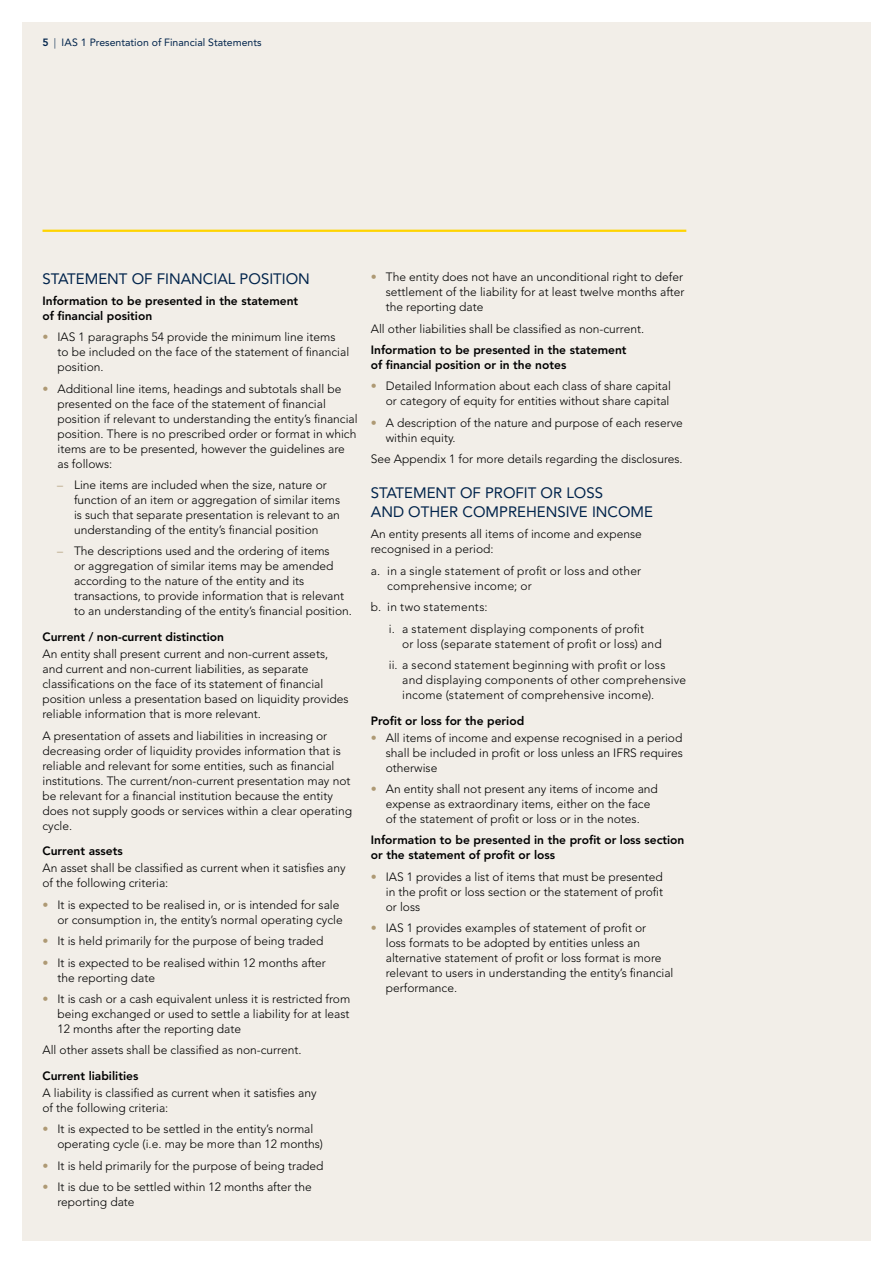
<style>
.page{position:relative;width:893px;height:1263px;background:#fff}
.page>*{position:absolute;margin:0;border:0;box-sizing:border-box;transform-origin:0 0}
.t1{font:15px/19.5px "Avenir LT Std";color:#00234b}
.t2{font:300 12px/15px "Avenir LT Std";color:#000}
.t3{font:800 12px/15px "Avenir LT Std";color:#000}
.t4{font:10.5px "Avenir LT Std";color:#00234b}
.s1{font-weight:800}
.s2{font-weight:300}
.s3{color:#ae9974}
</style>
<div class="page">
<div style="left:22px;top:22px;width:848px;height:1218px;background:#f2eee8"></div>
<hr style="left:43px;top:230px;width:643px;height:2px;background:#ffd400">
<p class="t4" style="left:43px;top:37px;width:221px"><span class="s1">5</span> <span class="s2">|</span> IAS 1 Presentation of Financial Statements</p>
<p class="t1" style="left:43px;top:269px;width:269px">STATEMENT OF FINANCIAL POSITION</p>
<p class="t3" style="left:43px;top:293px;width:257px">Information to be presented in the statement of financial position</p>
<p class="t2" style="left:58px;top:330px;width:293px;text-indent:-15px"><span class="s3">•</span> IAS 1 paragraphs 54 provide the minimum line items to be included on the face of the statement of financial position.</p>
<p class="t2" style="left:58px;top:381px;width:302px;text-indent:-15px"><span class="s3">•</span> Additional line items, headings and subtotals shall be presented on the face of the statement of financial position if relevant to understanding the entity’s financial position. There is no prescribed order or format in which items are to be presented, however the guidelines are as follows:</p>
<p class="t2" style="left:74px;top:477px;width:268px;text-indent:-17px"><span class="s3">–</span> Line items are included when the size, nature or function of an item or aggregation of similar items is such that separate presentation is relevant to an understanding of the entity’s financial position</p>
<p class="t2" style="left:74px;top:544px;width:279px;text-indent:-17px"><span class="s3">–</span> The descriptions used and the ordering of items<br>or aggregation of similar items may be amended according to the nature of the entity and its transactions, to provide information that is relevant to an understanding of the entity’s financial position.</p>
<p class="t3" style="left:43px;top:629px;width:183px">Current / non-current distinction</p>
<p class="t2" style="left:43px;top:647px;width:308px">An entity shall present current and non-current assets, and current and non-current liabilities, as separate classifications on the face of its statement of financial position unless a presentation based on liquidity provides reliable information that is more relevant.</p>
<p class="t2" style="left:43px;top:728px;width:311px">A presentation of assets and liabilities in increasing or decreasing order of liquidity provides information that is reliable and relevant for some entities, such as financial institutions. The current/non-current presentation may not be relevant for a financial institution because the entity does not supply goods or services within a clear operating cycle.</p>
<p class="t3" style="left:43px;top:843px;width:82px">Current assets</p>
<p class="t2" style="left:43px;top:861px;width:305px">An asset shall be classified as current when it satisfies any of the following criteria:</p>
<p class="t2" style="left:43px;top:897px;width:302px;text-align:right"><span class="s3">•</span> It is expected to be realised in, or is intended for sale or consumption in, the entity’s normal operating cycle</p>
<p class="t2" style="left:43px;top:933px;width:283px"><span class="s3">•</span> It is held primarily for the purpose of being traded</p>
<p class="t2" style="left:58px;top:955px;width:270px;text-indent:-15px"><span class="s3">•</span> It is expected to be realised within 12 months after the reporting date</p>
<p class="t2" style="left:58px;top:991px;width:294px;text-align:justify;text-indent:-15px"><span class="s3">•</span> It is cash or a cash equivalent unless it is restricted from being exchanged or used to settle a liability for at least 12 months after the reporting date</p>
<p class="t2" style="left:43px;top:1043px;width:260px">All other assets shall be classified as non-current.</p>
<p class="t3" style="left:43px;top:1068px;width:97px">Current liabilities</p>
<p class="t2" style="left:43px;top:1085px;width:276px">A liability is classified as current when it satisfies any of the following criteria:</p>
<p class="t2" style="left:58px;top:1122px;width:267px;text-indent:-15px"><span class="s3">•</span> It is expected to be settled in the entity’s normal operating cycle (i.e. may be more than 12 months)</p>
<p class="t2" style="left:43px;top:1158px;width:283px"><span class="s3">•</span> It is held primarily for the purpose of being traded</p>
<p class="t2" style="left:58px;top:1179px;width:256px;text-indent:-15px"><span class="s3">•</span> It is due to be settled within 12 months after the reporting date</p>
<p class="t2" style="left:386px;top:270px;width:300px;text-indent:-15px"><span class="s3">•</span> The entity does not have an unconditional right to defer settlement of the liability for at least twelve months after the reporting date</p>
<p class="t2" style="left:371px;top:321px;width:275px">All other liabilities shall be classified as non-current.</p>
<p class="t3" style="left:371px;top:342px;width:257px">Information to be presented in the statement of financial position or in the notes</p>
<p class="t2" style="left:371px;top:379px;width:302px;text-align:right"><span class="s3">•</span> Detailed Information about each class of share capital or category of equity for entities without share capital</p>
<p class="t2" style="left:386px;top:415px;width:299px;text-indent:-15px"><span class="s3">•</span> A description of the nature and purpose of each reserve within equity.</p>
<p class="t2" style="left:371px;top:452px;width:313px">See Appendix 1 for more details regarding the disclosures.</p>
<p class="t1" style="left:371px;top:483px;width:284px">STATEMENT OF PROFIT OR LOSS<br>AND OTHER COMPREHENSIVE INCOME</p>
<p class="t2" style="left:371px;top:527px;width:273px">An entity presents all items of income and expense recognised in a period:</p>
<p class="t2" style="left:387px;top:563px;width:255px;text-indent:-16px">a. in a single statement of profit or loss and other comprehensive income; or</p>
<p class="t2" style="left:389px;top:596px;width:257px;line-height:21.5px;text-indent:-18px">b. in two statements:<br>i. a statement displaying components of profit</p>
<p class="t2" style="left:389px;top:633px;width:278px;line-height:21.3px;text-indent:14px">or loss (separate statement of profit or loss) and ii. a second statement beginning with profit or loss</p>
<p class="t2" style="left:402px;top:672px;width:285px">and displaying components of other comprehensive income (statement of comprehensive income).</p>
<p class="t3" style="left:371px;top:713px;width:155px">Profit or loss for the period</p>
<p class="t2" style="left:386px;top:730px;width:299px;text-align:justify;text-indent:-15px"><span class="s3">•</span> All items of income and expense recognised in a period shall be included in profit or loss unless an IFRS requires otherwise</p>
<p class="t2" style="left:386px;top:781px;width:274px;text-indent:-15px"><span class="s3">•</span> An entity shall not present any items of income and expense as extraordinary items, either on the face of the statement of profit or loss or in the notes.</p>
<p class="t3" style="left:371px;top:833px;width:315px">Information to be presented in the profit or loss section or the statement of profit or loss</p>
<p class="t2" style="left:386px;top:869px;width:279px;text-align:justify;text-indent:-15px"><span class="s3">•</span> IAS 1 provides a list of items that must be presented in the profit or loss section or the statement of profit or loss</p>
<p class="t2" style="left:386px;top:921px;width:289px;text-indent:-15px"><span class="s3">•</span> IAS 1 provides examples of statement of profit or<br>loss formats to be adopted by entities unless an alternative statement of profit or loss format is more relevant to users in understanding the entity’s financial performance.</p>
</div>
